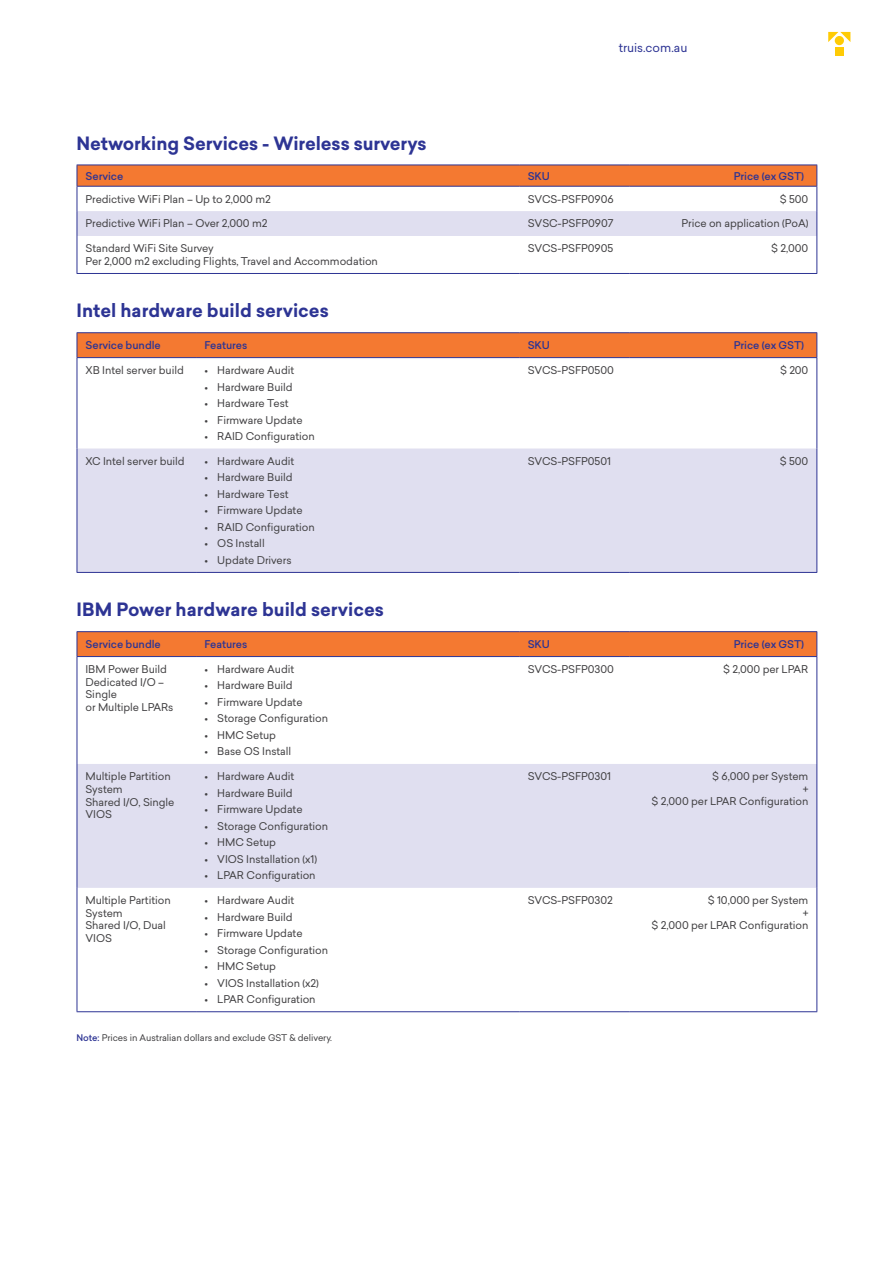
<style>
.page{position:relative;width:893px;height:1263px;background:#fff}
.page>*{position:absolute;margin:0;border:0;box-sizing:border-box;transform-origin:0 0}
.t1{font:700 18px "Sailec";color:#2d3494}
.t2{font:12px "Sailec";color:#2d3494}
.t3{font:10.5px/12.6px "Sailec";letter-spacing:-.005em;color:#414042}
.t4{font:500 10.5px "Sailec";letter-spacing:-.005em;color:#2d3494}
.t5{font:9px "Sailec";letter-spacing:-.005em;color:#414042}
.s1{font-weight:500;color:#2d3494}
</style>
<div class="page">
<div style="left:835px;top:36px;width:9px;height:9px;background:#ffcb05;border-radius:50%"></div>
<div style="left:835px;top:47px;width:9px;height:9px;background:#ffcb05"></div>
<svg style="left:828px;top:32px;width:22px;height:10px"></svg>
<div style="left:78px;top:448px;width:738px;height:124px;background:#e0dff0"></div>
<hr style="left:77px;top:332px;width:119px;height:1px;background:#2d3494">
<hr style="left:196px;top:332px;width:323px;height:1px;background:#2d3494">
<hr style="left:519px;top:332px;width:111px;height:1px;background:#2d3494">
<hr style="left:630px;top:332px;width:187px;height:1px;background:#2d3494">
<div style="left:77px;top:333px;width:740px;height:24px;background:#f47931"></div>
<hr style="left:77px;top:357px;width:119px;height:1px;background:#2d3494">
<hr style="left:196px;top:357px;width:323px;height:1px;background:#2d3494">
<hr style="left:519px;top:357px;width:111px;height:1px;background:#2d3494">
<hr style="left:630px;top:357px;width:187px;height:1px;background:#2d3494">
<hr style="left:77px;top:358px;width:1px;height:90px;background:#2d3494">
<hr style="left:816px;top:358px;width:1px;height:90px;background:#2d3494">
<hr style="left:77px;top:448px;width:1px;height:124px;background:#2d3494">
<hr style="left:816px;top:448px;width:1px;height:124px;background:#2d3494">
<hr style="left:77px;top:572px;width:119px;height:1px;background:#2d3494">
<hr style="left:196px;top:572px;width:323px;height:1px;background:#2d3494">
<hr style="left:519px;top:572px;width:111px;height:1px;background:#2d3494">
<hr style="left:630px;top:572px;width:187px;height:1px;background:#2d3494">
<div style="left:78px;top:764px;width:738px;height:124px;background:#e0dff0"></div>
<hr style="left:77px;top:631px;width:119px;height:1px;background:#2d3494">
<hr style="left:196px;top:631px;width:323px;height:1px;background:#2d3494">
<hr style="left:519px;top:631px;width:111px;height:1px;background:#2d3494">
<hr style="left:630px;top:631px;width:187px;height:1px;background:#2d3494">
<div style="left:77px;top:632px;width:740px;height:24px;background:#f47931"></div>
<hr style="left:77px;top:656px;width:119px;height:1px;background:#2d3494">
<hr style="left:196px;top:656px;width:323px;height:1px;background:#2d3494">
<hr style="left:519px;top:656px;width:111px;height:1px;background:#2d3494">
<hr style="left:630px;top:656px;width:187px;height:1px;background:#2d3494">
<hr style="left:77px;top:657px;width:1px;height:107px;background:#2d3494">
<hr style="left:816px;top:657px;width:1px;height:107px;background:#2d3494">
<hr style="left:77px;top:764px;width:1px;height:124px;background:#2d3494">
<hr style="left:816px;top:764px;width:1px;height:124px;background:#2d3494">
<hr style="left:77px;top:888px;width:1px;height:123px;background:#2d3494">
<hr style="left:816px;top:888px;width:1px;height:123px;background:#2d3494">
<hr style="left:77px;top:1011px;width:119px;height:1px;background:#2d3494">
<hr style="left:196px;top:1011px;width:323px;height:1px;background:#2d3494">
<hr style="left:519px;top:1011px;width:111px;height:1px;background:#2d3494">
<hr style="left:630px;top:1011px;width:187px;height:1px;background:#2d3494">
<hr style="left:77px;top:236px;width:1px;height:37px;background:#2d3494">
<hr style="left:816px;top:236px;width:1px;height:37px;background:#2d3494">
<svg style="left:77px;top:165px;width:740px;height:71px"></svg>
<hr style="left:77px;top:186px;width:442px;height:1px;background:#2d3494">
<hr style="left:519px;top:186px;width:111px;height:1px;background:#2d3494">
<hr style="left:630px;top:186px;width:187px;height:1px;background:#2d3494">
<hr style="left:77px;top:273px;width:442px;height:1px;background:#2d3494">
<hr style="left:519px;top:273px;width:111px;height:1px;background:#2d3494">
<hr style="left:630px;top:273px;width:187px;height:1px;background:#2d3494">
<p class="t2" style="left:619px;top:39px;width:70px">truis.com.au</p>
<h1 class="t1" style="left:77px;top:130px;width:352px">Networking Services - Wireless surverys</h1>
<p class="t4" style="left:85px;top:168px;width:39px">Service</p>
<p class="t4" style="left:528px;top:168px;width:24px">SKU</p>
<p class="t4" style="left:734px;top:168px;width:72px">Price (ex GST)</p>
<p class="t3" style="left:85px;top:192px;width:187px">Predictive WiFi Plan – Up to 2,000 m2</p>
<p class="t3" style="left:528px;top:192px;width:87px">SVCS-PSFP0906</p>
<p class="t3" style="left:780px;top:192px;width:30px">$ 500</p>
<p class="t3" style="left:85px;top:217px;width:183px">Predictive WiFi Plan – Over 2,000 m2</p>
<p class="t3" style="left:528px;top:217px;width:87px">SVSC-PSFP0907</p>
<p class="t3" style="left:681px;top:217px;width:128px">Price on application (PoA)</p>
<p class="t3" style="left:85px;top:242px;width:294px">Standard WiFi Site Survey<br>Per 2,000 m2 excluding Flights, Travel and Accommodation</p>
<p class="t3" style="left:528px;top:242px;width:87px">SVCS-PSFP0905</p>
<p class="t3" style="left:771px;top:242px;width:39px">$ 2,000</p>
<h1 class="t1" style="left:77px;top:298px;width:254px">Intel hardware build services</h1>
<p class="t4" style="left:85px;top:338px;width:77px">Service bundle</p>
<p class="t4" style="left:205px;top:338px;width:44px">Features</p>
<p class="t4" style="left:528px;top:338px;width:24px">SKU</p>
<p class="t4" style="left:734px;top:338px;width:72px">Price (ex GST)</p>
<p class="t3" style="left:85px;top:364px;width:100px">XB Intel server build</p>
<p class="t3" style="left:205px;top:364px;width:91px">• Hardware Audit</p>
<p class="t3" style="left:205px;top:380px;width:90px">• Hardware Build</p>
<p class="t3" style="left:205px;top:397px;width:86px">• Hardware Test</p>
<p class="t3" style="left:205px;top:413px;width:99px">• Firmware Update</p>
<p class="t3" style="left:205px;top:430px;width:112px">• RAID Configuration</p>
<p class="t3" style="left:528px;top:364px;width:88px">SVCS-PSFP0500</p>
<p class="t3" style="left:780px;top:364px;width:30px">$ 200</p>
<p class="t3" style="left:85px;top:455px;width:101px">XC Intel server build</p>
<p class="t3" style="left:205px;top:455px;width:91px">• Hardware Audit</p>
<p class="t3" style="left:205px;top:471px;width:90px">• Hardware Build</p>
<p class="t3" style="left:205px;top:488px;width:86px">• Hardware Test</p>
<p class="t3" style="left:205px;top:504px;width:99px">• Firmware Update</p>
<p class="t3" style="left:205px;top:521px;width:112px">• RAID Configuration</p>
<p class="t3" style="left:205px;top:537px;width:62px">• OS Install</p>
<p class="t3" style="left:205px;top:554px;width:88px">• Update Drivers</p>
<p class="t3" style="left:528px;top:455px;width:85px">SVCS-PSFP0501</p>
<p class="t3" style="left:780px;top:455px;width:30px">$ 500</p>
<h1 class="t1" style="left:77px;top:597px;width:309px">IBM Power hardware build services</h1>
<p class="t4" style="left:85px;top:637px;width:77px">Service bundle</p>
<p class="t4" style="left:205px;top:637px;width:44px">Features</p>
<p class="t4" style="left:528px;top:637px;width:24px">SKU</p>
<p class="t4" style="left:734px;top:637px;width:72px">Price (ex GST)</p>
<p class="t3" style="left:85px;top:663px;width:90px">IBM Power Build<br>Dedicated I/O –<br>Single<br>or Multiple LPARs</p>
<p class="t3" style="left:205px;top:663px;width:91px">• Hardware Audit</p>
<p class="t3" style="left:528px;top:663px;width:88px">SVCS-PSFP0300</p>
<p class="t3" style="left:723px;top:663px;width:87px">$ 2,000 per LPAR</p>
<p class="t3" style="left:205px;top:679px;width:90px">• Hardware Build</p>
<p class="t3" style="left:205px;top:696px;width:99px">• Firmware Update</p>
<p class="t3" style="left:205px;top:712px;width:125px">• Storage Configuration</p>
<p class="t3" style="left:205px;top:729px;width:73px">• HMC Setup</p>
<p class="t3" style="left:205px;top:745px;width:88px">• Base OS Install</p>
<p class="t3" style="left:85px;top:770px;width:91px">Multiple Partition<br>System<br>Shared I/O, Single<br>VIOS</p>
<p class="t3" style="left:205px;top:770px;width:91px">• Hardware Audit</p>
<p class="t3" style="left:205px;top:786px;width:90px">• Hardware Build</p>
<p class="t3" style="left:205px;top:803px;width:99px">• Firmware Update</p>
<p class="t3" style="left:205px;top:819px;width:125px">• Storage Configuration</p>
<p class="t3" style="left:205px;top:836px;width:73px">• HMC Setup</p>
<p class="t3" style="left:205px;top:852px;width:114px">• VIOS Installation (x1)</p>
<p class="t3" style="left:205px;top:869px;width:113px">• LPAR Configuration</p>
<p class="t3" style="left:85px;top:894px;width:87px">Multiple Partition<br>System<br>Shared I/O, Dual<br>VIOS</p>
<p class="t3" style="left:205px;top:894px;width:91px">• Hardware Audit</p>
<p class="t3" style="left:205px;top:910px;width:90px">• Hardware Build</p>
<p class="t3" style="left:205px;top:927px;width:99px">• Firmware Update</p>
<p class="t3" style="left:205px;top:943px;width:125px">• Storage Configuration</p>
<p class="t3" style="left:205px;top:960px;width:73px">• HMC Setup</p>
<p class="t3" style="left:205px;top:976px;width:116px">• VIOS Installation (x2)</p>
<p class="t3" style="left:205px;top:993px;width:113px">• LPAR Configuration</p>
<p class="t5" style="left:77px;top:1031px;width:257px"><span class="s1">Note:</span> Prices in Australian dollars and exclude GST &amp; delivery.</p>
<p class="t3" style="left:528px;top:770px;width:85px">SVCS-PSFP0301</p>
<p class="t3" style="left:652px;top:770px;width:158px;text-align:right">$ 6,000 per System<br>+<br>$ 2,000 per LPAR Configuration</p>
<p class="t3" style="left:528px;top:894px;width:87px">SVCS-PSFP0302</p>
<p class="t3" style="left:652px;top:894px;width:158px;text-align:right">$ 10,000 per System<br>+<br>$ 2,000 per LPAR Configuration</p>
</div>
